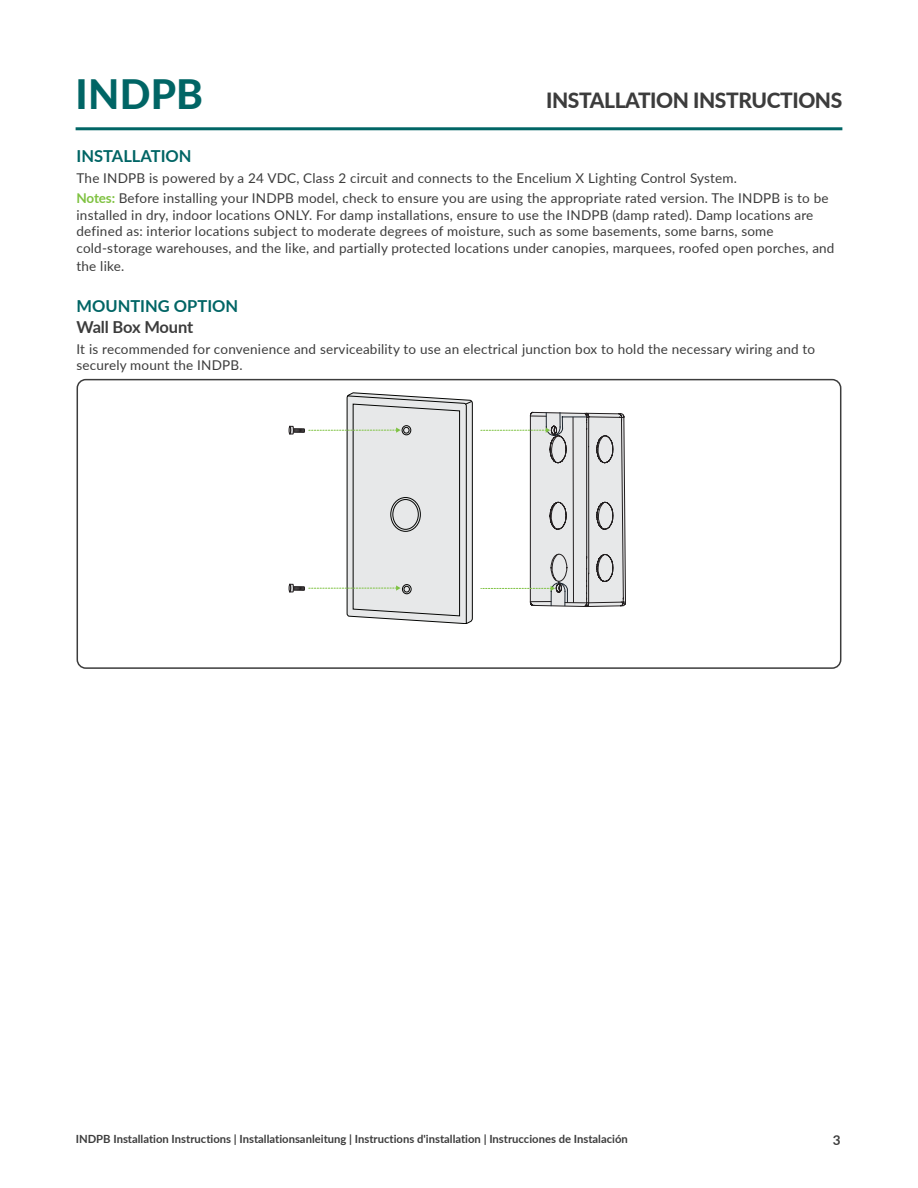
<style>
.page{position:relative;width:918px;height:1188px;background:#fff}
.page>*{position:absolute;margin:0;border:0;box-sizing:border-box;transform-origin:0 0}
.t1{font:800 40.5px "Lato";letter-spacing:.005em;color:#006565}
.t2{font:800 21px "Lato";letter-spacing:-.02em;color:#3c3c3c}
.Installation_Header_Spacing{font:700 16.5px "Lato";color:#006565}
.Installation_Header_Spacing-2{font:700 16.5px "Lato";letter-spacing:-.015em;color:#3c3c3c}
.Installation_Header_Spacing-3{font:13.5px/16.5px "Lato";letter-spacing:.015em;color:#3c3c3c}
.t3{font:700 13.5px "Lato";color:#3c3c3c}
.t4{font:700 11.25px "Lato";color:#3c3c3c}
.s1{font-weight:700;color:#7fc241}
</style>
<div class="page">
<hr style="left:76px;top:127px;width:766px;height:3px;background:#006565">
<svg style="left:481px;top:411px;width:145px;height:196px"></svg>
<svg style="left:289px;top:393px;width:184px;height:231px"></svg>
<div style="left:77px;top:379px;width:764px;height:290px;border:2px solid #3c3c3c;border-radius:9px"></div>
<h1 class="t1" style="left:76px;top:64px;width:129px">INDPB</h1>
<h2 class="t2" style="left:546px;top:85px;width:298px">INSTALLATION INSTRUCTIONS</h2>
<p class="Installation_Header_Spacing" style="left:77px;top:144px;width:117px">INSTALLATION</p>
<p class="Installation_Header_Spacing-3" style="left:77px;top:169px;width:662px">The INDPB is powered by a 24 VDC, Class 2 circuit and connects to the Encelium X Lighting Control System.</p>
<p class="Installation_Header_Spacing-3" style="left:77px;top:190px;width:754px"><span class="s1">Notes:</span> Before installing your INDPB model, check to ensure you are using the appropriate rated version. The INDPB is to be installed in dry, indoor locations ONLY. For damp installations, ensure to use the INDPB (damp rated). Damp locations are defined as: interior locations subject to moderate degrees of moisture, such as some basements, some barns, some</p>
<p class="Installation_Header_Spacing-3" style="left:77px;top:238px;width:760px;line-height:18px">cold-storage warehouses, and the like, and partially protected locations under canopies, marquees, roofed open porches, and the like.</p>
<p class="Installation_Header_Spacing" style="left:77px;top:294px;width:163px">MOUNTING OPTION</p>
<p class="Installation_Header_Spacing-2" style="left:77px;top:315px;width:118px">Wall Box Mount</p>
<p class="Installation_Header_Spacing-3" style="left:77px;top:340px;width:740px">It is recommended for convenience and serviceability to use an electrical junction box to hold the necessary wiring and to securely mount the INDPB.</p>
<p class="t4" style="left:76px;top:1131px;width:554px">INDPB Installation Instructions | Installationsanleitung | Instructions d'installation | Instrucciones de Instalación</p>
<p class="t3" style="left:833px;top:1130px;width:9px">3</p>
</div>
